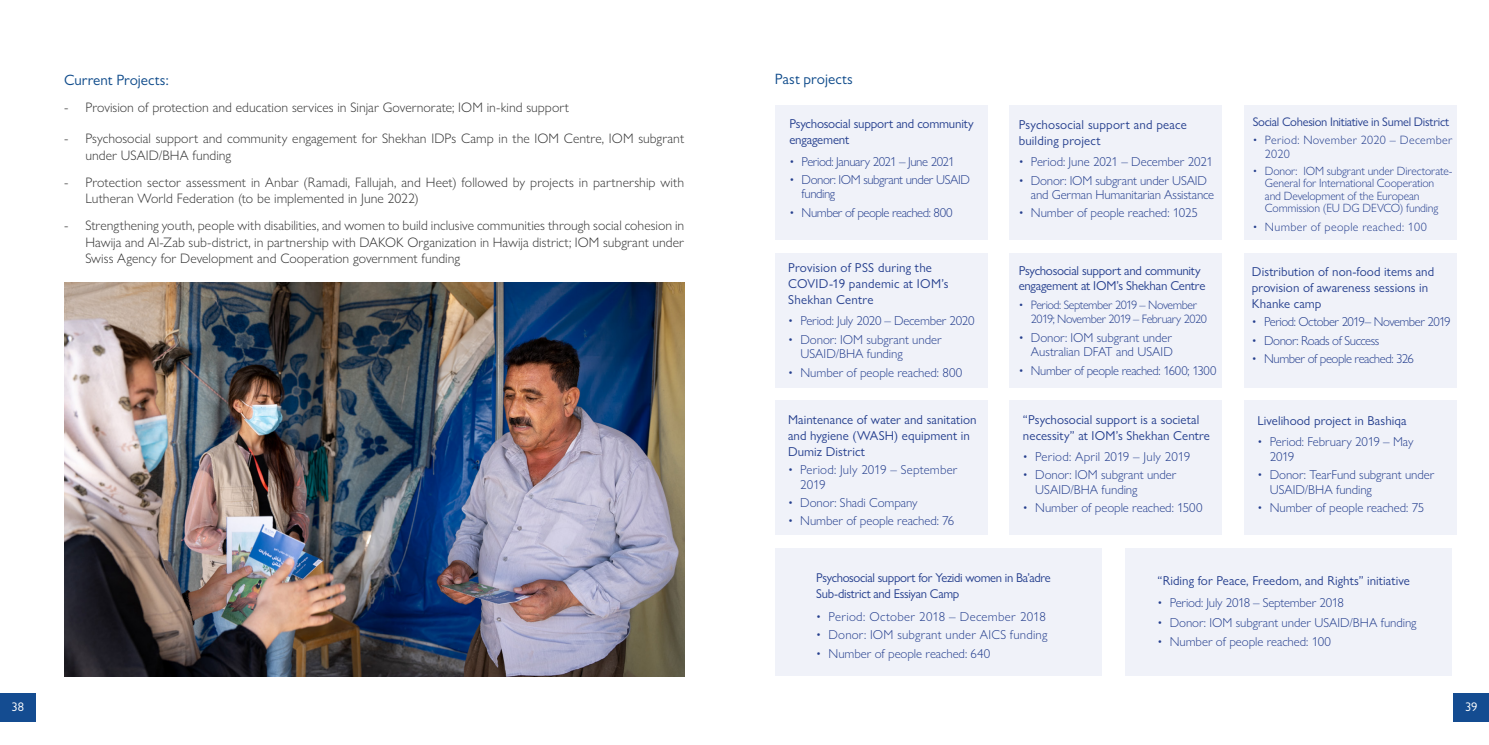
<style>
.page{position:relative;width:1489px;height:745px;background:#fff}
.page>*{position:absolute;margin:0;border:0;box-sizing:border-box;transform-origin:0 0}
.Texte{font:15px "Gill Sans MT Pro";letter-spacing:.005em;color:#0f4b8b}
.t1{font:300 13.75px/16.5px "Gill Sans Nova";letter-spacing:.005em;color:#323232}
.t2{font:300 13px/14.4px "Gill Sans Nova";letter-spacing:-.005em;color:#253f8e}
.t3{font:13px/15.9px "Gill Sans Nova";letter-spacing:.005em;color:#253f8e}
.t4{font:300 13px/14.4px "Gill Sans Nova";letter-spacing:-.035em;color:#253f8e}
.t5{font:300 13px/14.4px "Gill Sans Nova";letter-spacing:.015em;color:#253f8e}
.t6{font:13px/15.8px "Gill Sans Nova";letter-spacing:-.02em;color:#253f8e}
.t7{font:13px/15.8px "Gill Sans Nova";letter-spacing:-.015em;color:#253f8e}
.t8{font:300 13px "Gill Sans Nova";letter-spacing:.025em;color:#253f8e}
.t9{font:300 13px "Gill Sans Nova";letter-spacing:-.025em;color:#253f8e}
.t10{font:12.75px/15.9px "Gill Sans Nova";letter-spacing:-.025em;color:#253f8e}
.t11{font:12.5px "Gill Sans Nova";letter-spacing:-.02em;color:#253f8e}
.t12{font:12.5px "Gill Sans Nova";color:#fff}
.t13{font:300 12.25px/14.4px "Gill Sans Nova";letter-spacing:-.035em;color:#253f8e}
.t14{font:300 12.12px/13.8px "Gill Sans Nova";letter-spacing:.03em;color:#253f8e}
.t15{font:300 12px/12.5px "Gill Sans Nova";letter-spacing:-.01em;color:#253f8e}
</style>
<div class="page">
<div style="left:0;top:693px;width:35px;height:28px;background:#144c91"></div>
<div style="left:1453px;top:693px;width:35px;height:28px;background:#144c91"></div>
<div style="left:775px;top:105px;width:213px;height:134px;background:#f0f2f9"></div>
<div style="left:775px;top:400px;width:213px;height:134px;background:#f0f2f9"></div>
<div style="left:775px;top:548px;width:326px;height:127px;background:#f0f2f9"></div>
<div style="left:1009px;top:105px;width:213px;height:135px;background:#f0f2f9"></div>
<div style="left:1009px;top:400px;width:213px;height:134px;background:#f0f2f9"></div>
<div style="left:1243px;top:105px;width:213px;height:135px;background:#f0f2f9"></div>
<div style="left:1243px;top:400px;width:213px;height:134px;background:#f0f2f9"></div>
<div style="left:1125px;top:548px;width:326px;height:127px;background:#f0f2f9"></div>
<div style="left:1009px;top:252px;width:213px;height:135px;background:#f0f2f9"></div>
<div style="left:775px;top:252px;width:213px;height:135px;background:#f0f2f9"></div>
<div style="left:1243px;top:252px;width:213px;height:135px;background:#f0f2f9"></div>
<img style="left:64px;top:282px;width:620px;height:393px">
<p class="Texte" style="left:64px;top:71px;width:106px">Current Projects:</p>
<p class="t1" style="left:64px;top:99px;width:506px">- Provision of protection and education services in Sinjar Governorate; IOM in-kind support</p>
<p class="t1" style="left:85px;top:130px;width:600px;text-indent:-21px">- Psychosocial support and community engagement for Shekhan IDPs Camp in the IOM Centre, IOM subgrant under USAID/BHA funding</p>
<p class="t1" style="left:85px;top:173px;width:600px;text-indent:-21px">- Protection sector assessment in Anbar (Ramadi, Fallujah, and Heet) followed by projects in partnership with<br>Lutheran World Federation (to be implemented in June 2022)</p>
<p class="t1" style="left:85px;top:217px;width:600px;text-align:justify;text-indent:-21px">- Strengthening youth, people with disabilities, and women to build inclusive communities through social cohesion in Hawija and Al-Zab sub-district, in partnership with DAKOK Organization in Hawija district; IOM subgrant under Swiss Agency for Development and Cooperation government funding</p>
<p class="Texte" style="left:774px;top:70px;width:79px">Past projects</p>
<p class="t7" style="left:789px;top:116px;width:186px">Psychosocial support and community engagement</p>
<p class="t4" style="left:789px;top:154px;width:167px">• Period: January 2021 – June 2021</p>
<p class="t4" style="left:801px;top:172px;width:170px;text-indent:-12px">• Donor: IOM subgrant under USAID funding</p>
<p class="t4" style="left:789px;top:205px;width:165px">• Number of people reached: 800</p>
<p class="t3" style="left:788px;top:259px;width:162px">Provision of PSS during the<br>COVID-19 pandemic at IOM’s<br>Shekhan Centre</p>
<p class="t2" style="left:788px;top:313px;width:188px">• Period: July 2020 – December 2020</p>
<p class="t2" style="left:800px;top:332px;width:143px;text-indent:-12px">• Donor: IOM subgrant under<br>USAID/BHA funding</p>
<p class="t2" style="left:788px;top:365px;width:176px">• Number of people reached: 800</p>
<p class="t3" style="left:788px;top:411px;width:190px">Maintenance of water and sanitation and hygiene (WASH) equipment in<br>Dumiz District</p>
<p class="t5" style="left:800px;top:462px;width:159px;text-indent:-12px">• Period: July 2019 – September<br>2019</p>
<p class="t2" style="left:788px;top:495px;width:131px">• Donor: Shadi Company</p>
<p class="t2" style="left:788px;top:513px;width:168px">• Number of people reached: 76</p>
<p class="t3" style="left:1018px;top:116px;width:170px">Psychosocial support and peace building project</p>
<p class="t2" style="left:1018px;top:154px;width:196px">• Period: June 2021 – December 2021</p>
<p class="t2" style="left:1030px;top:173px;width:185px;text-indent:-12px">• Donor: IOM subgrant under USAID and German Humanitarian Assistance</p>
<p class="t2" style="left:1018px;top:205px;width:181px">• Number of people reached: 1025</p>
<p class="t6" style="left:1018px;top:262px;width:188px">Psychosocial support and community engagement at IOM’s Shekhan Centre</p>
<p class="t13" style="left:1030px;top:297px;width:177px;text-indent:-12px">• Period: September 2019 – November<br>2019; November 2019 – February 2020</p>
<p class="t2" style="left:1018px;top:330px;width:156px;text-align:right">• Donor: IOM subgrant under<br>Australian DFAT and USAID</p>
<p class="t9" style="left:1018px;top:362px;width:199px">• Number of people reached: 1600; 1300</p>
<p class="t3" style="left:1022px;top:411px;width:188px">“Psychosocial support is a societal necessity” at IOM’s Shekhan Centre</p>
<p class="t5" style="left:1022px;top:449px;width:169px">• Period: April 2019 – July 2019</p>
<p class="t2" style="left:1035px;top:467px;width:143px;text-indent:-12px">• Donor: IOM subgrant under<br>USAID/BHA funding</p>
<p class="t2" style="left:1022px;top:500px;width:181px">• Number of people reached: 1500</p>
<p class="t11" style="left:1252px;top:114px;width:198px">Social Cohesion Initiative in Sumel District</p>
<p class="t14" style="left:1264px;top:133px;width:189px;text-indent:-12px">• Period: November 2020 – December<br>2020</p>
<p class="t15" style="left:1264px;top:164px;width:189px;text-indent:-12px">• Donor: IOM subgrant under Directorate-General for International Cooperation and Development of the European Commission (EU DG DEVCO) funding</p>
<p class="t14" style="left:1252px;top:219px;width:176px">• Number of people reached: 100</p>
<p class="t3" style="left:1251px;top:264px;width:184px">Distribution of non-food items and provision of awareness sessions in<br>Khanke camp</p>
<p class="t4" style="left:1251px;top:314px;width:200px">• Period: October 2019– November 2019</p>
<p class="t4" style="left:1251px;top:333px;width:129px">• Donor: Roads of Success</p>
<p class="t4" style="left:1251px;top:351px;width:164px">• Number of people reached: 326</p>
<p class="t3" style="left:1257px;top:412px;width:151px">Livelihood project in Bashiqa</p>
<p class="t2" style="left:1269px;top:434px;width:145px;text-indent:-12px">• Period: February 2019 – May<br>2019</p>
<p class="t2" style="left:1269px;top:467px;width:166px;text-indent:-12px">• Donor: TearFund subgrant under<br>USAID/BHA funding</p>
<p class="t2" style="left:1257px;top:500px;width:168px">• Number of people reached: 75</p>
<p class="t10" style="left:816px;top:569px;width:236px">Psychosocial support for Yezidi women in Ba’adre<br>Sub-district and Essiyan Camp</p>
<p class="t8" style="left:816px;top:608px;width:231px">• Period: October 2018 – December 2018</p>
<p class="t5" style="left:816px;top:627px;width:232px">• Donor: IOM subgrant under AICS funding</p>
<p class="t2" style="left:816px;top:645px;width:175px">• Number of people reached: 640</p>
<p class="t3" style="left:1157px;top:572px;width:254px">“Riding for Peace, Freedom, and Rights” initiative</p>
<p class="t2" style="left:1157px;top:594px;width:188px">• Period: July 2018 – September 2018</p>
<p class="t2" style="left:1157px;top:614px;width:260px">• Donor: IOM subgrant under USAID/BHA funding</p>
<p class="t2" style="left:1157px;top:634px;width:175px">• Number of people reached: 100</p>
<p class="t12" style="left:11px;top:699px;width:14px">38</p>
<p class="t12" style="left:1464px;top:699px;width:14px">39</p>
</div>
